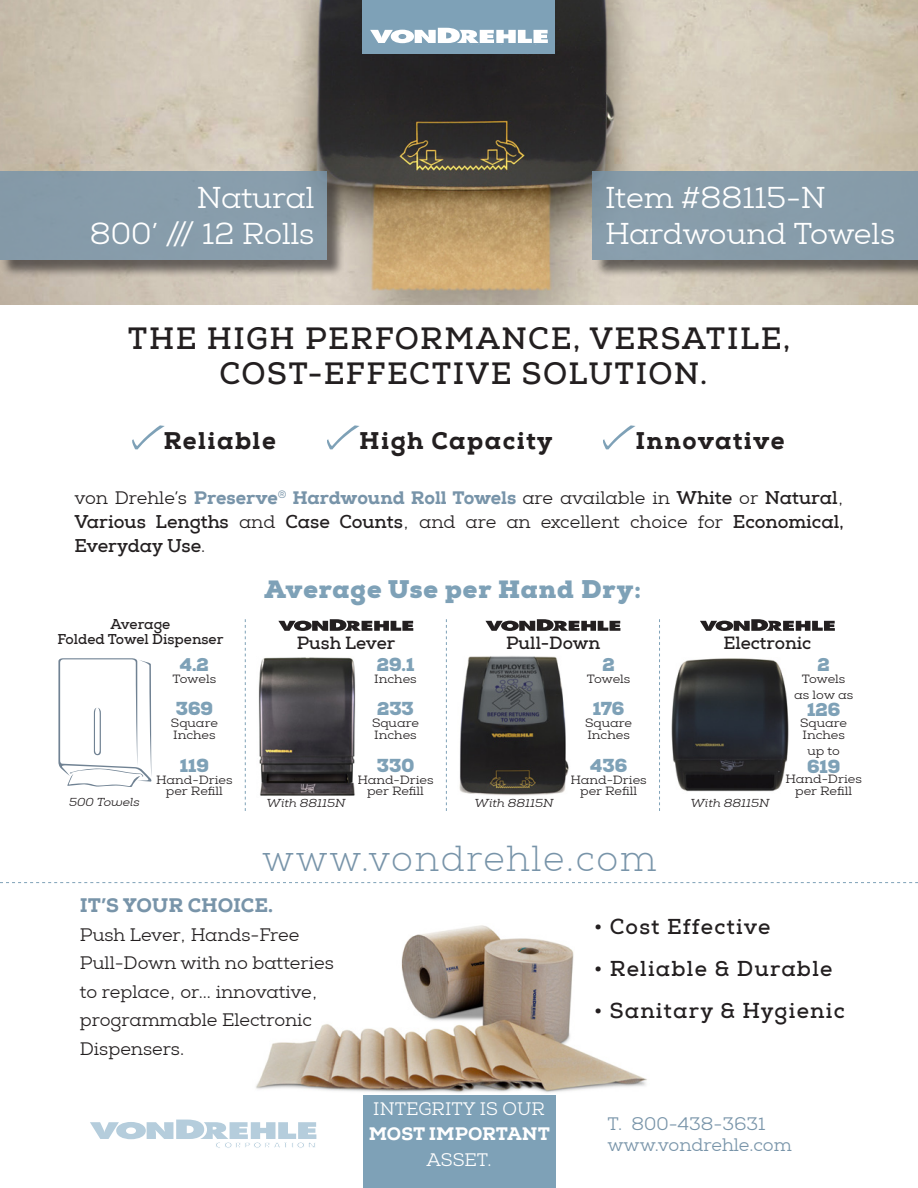
<style>
.page{position:relative;width:918px;height:1188px;background:#fff}
.page>*{position:absolute;margin:0;border:0;box-sizing:border-box;transform-origin:0 0}
.t1{font:300 36px "Nexa Slab";letter-spacing:.05em;color:#7894a9}
.t2{font:700 30px "Nexa Slab";letter-spacing:.05em;color:#231f20}
.t3{font:30px "Nexa Slab";color:#fff}
.t4{font:900 24.9px "Nexa Slab";letter-spacing:.04em;color:#7ea1b7}
.t5{font:800 24px "Nexa Slab";letter-spacing:.06em;color:#231f20}
.t6{font:700 21px "Nexa Slab";letter-spacing:.06em;color:#231f20}
.t7{font:800 19.5px "Nexa Slab";letter-spacing:-.01em;color:#7894a9}
.t8{font:900 18.3px "Nexa Slab";color:#7ea1b7}
.t9{font:18px/28.5px "Nexa Slab";color:#231f20}
.t10{font:18px "Nexa Slab";color:#7894a9}
.t11{font:18px "Nexa Slab";color:#fff}
.t12{font:800 18px "Nexa Slab";color:#fff}
.t13{font:700 17.25px "Nexa Slab";color:#231f20}
.t14{font:700 13.8px "Nexa Slab";color:#231f20}
.t15{font:11.85px "Nexa Slab";color:#231f20;scale:1.08 1}
.t16{font:italic 11.55px "Nexa Slab";color:#231f20;scale:1.08 1}
.s1{font-weight:800;color:#7894a9}
.s2{font-weight:700}
</style>
<div class="page">
<img style="left:256px;top:925px;width:391px;height:168px">
<img style="left:0;top:0;width:918px;height:304px">
<svg style="left:0;top:882px;width:918px;height:1px"></svg>
<svg style="left:90px;top:1120px;width:226px;height:28px"></svg>
<div style="left:363px;top:0;width:192px;height:54px;background:#7ea1b7"></div>
<div style="left:595px;top:173px;width:323px;height:105px;background:#231f20;opacity:.75"></div>
<div style="left:592px;top:171px;width:326px;height:88px;background:#879caa"></div>
<svg style="left:370px;top:28px;width:178px;height:15px"></svg>
<div style="left:0;top:173px;width:345px;height:105px;background:#231f20;opacity:.75"></div>
<div style="left:0;top:171px;width:327px;height:88px;background:#879cab"></div>
<svg style="left:132px;top:425px;width:33px;height:24px"></svg>
<svg style="left:327px;top:425px;width:33px;height:24px"></svg>
<svg style="left:603px;top:425px;width:33px;height:24px"></svg>
<div style="left:363px;top:1095px;width:192px;height:93px;background:#7ea1b7"></div>
<svg style="left:485px;top:619px;width:135px;height:12px"></svg>
<img style="left:459px;top:656px;width:110px;height:140px">
<img style="left:258px;top:657px;width:98px;height:139px">
<svg style="left:278px;top:619px;width:135px;height:12px"></svg>
<svg style="left:58px;top:658px;width:94px;height:129px"></svg>
<svg style="left:245px;top:619px;width:1px;height:192px"></svg>
<svg style="left:446px;top:619px;width:1px;height:192px"></svg>
<svg style="left:659px;top:619px;width:1px;height:192px"></svg>
<svg style="left:700px;top:619px;width:135px;height:12px"></svg>
<img style="left:671px;top:658px;width:118px;height:134px">
<p class="t3" style="left:197px;top:179px;width:119px">Natural</p>
<p class="t3" style="left:90px;top:215px;width:226px">800’ /// 12 Rolls</p>
<p class="t3" style="left:605px;top:179px;width:222px">Item #88115-N</p>
<p class="t3" style="left:605px;top:215px;width:292px">Hardwound Towels</p>
<p class="t2" style="left:128px;top:321px;width:664px">THE HIGH PERFORMANCE, VERSATILE,</p>
<p class="t2" style="left:219px;top:356px;width:490px">COST-EFFECTIVE SOLUTION.</p>
<p class="t5" style="left:163px;top:426px;width:114px">Reliable</p>
<p class="t5" style="left:359px;top:426px;width:195px">High Capacity</p>
<p class="t5" style="left:636px;top:426px;width:150px">Innovative</p>
<p class="t9" style="left:74px;top:486px;width:771px;line-height:24px;text-align:justify">von Drehle’s <span class="s1">Preserve</span><sup>®</sup> <span class="s1">Hardwound Roll Towels</span> are available in <span class="s2">White</span> or <span class="s2">Natural</span>, <span class="s2">Various Lengths</span> and <span class="s2">Case Counts</span>, and are an excellent choice for <span class="s2">Economical, Everyday Use</span>.</p>
<p class="t14" style="left:110px;top:616px;width:61px">Average</p>
<p class="t14" style="left:58px;top:631px;width:167px">Folded Towel Dispenser</p>
<p class="t16" style="left:69px;top:795px;width:67px">500 Towels</p>
<p class="t8" style="left:180px;top:653px;width:31px">4.2</p>
<p class="t15" style="left:173px;top:672px;width:42px">Towels</p>
<p class="t8" style="left:176px;top:697px;width:39px">369</p>
<p class="t15" style="left:171px;top:716px;width:45px">Square</p>
<p class="t15" style="left:173px;top:728px;width:41px">Inches</p>
<p class="t8" style="left:180px;top:754px;width:30px">119</p>
<p class="t15" style="left:156px;top:772px;width:72px">Hand-Dries</p>
<p class="t15" style="left:166px;top:784px;width:54px">per Refill</p>
<p class="t4" style="left:264px;top:573px;width:378px">Average Use per Hand Dry:</p>
<p class="t13" style="left:506px;top:633px;width:95px">Pull-Down</p>
<p class="t8" style="left:603px;top:653px;width:14px">2</p>
<p class="t15" style="left:587px;top:672px;width:42px">Towels</p>
<p class="t8" style="left:593px;top:697px;width:33px">176</p>
<p class="t15" style="left:585px;top:716px;width:45px">Square</p>
<p class="t15" style="left:587px;top:728px;width:41px">Inches</p>
<p class="t8" style="left:590px;top:754px;width:39px">436</p>
<p class="t15" style="left:571px;top:772px;width:72px">Hand-Dries</p>
<p class="t15" style="left:580px;top:784px;width:54px">per Refill</p>
<p class="t16" style="left:475px;top:796px;width:75px">With 88115N</p>
<p class="t13" style="left:297px;top:633px;width:100px">Push Lever</p>
<p class="t8" style="left:377px;top:653px;width:39px">29.1</p>
<p class="t15" style="left:374px;top:672px;width:41px">Inches</p>
<p class="t8" style="left:377px;top:697px;width:38px">233</p>
<p class="t15" style="left:372px;top:716px;width:45px">Square</p>
<p class="t15" style="left:374px;top:728px;width:41px">Inches</p>
<p class="t8" style="left:377px;top:754px;width:39px">330</p>
<p class="t15" style="left:357px;top:772px;width:72px">Hand-Dries</p>
<p class="t15" style="left:367px;top:784px;width:54px">per Refill</p>
<p class="t16" style="left:267px;top:796px;width:75px">With 88115N</p>
<p class="t1" style="left:262px;top:837px;width:396px">www.vondrehle.com</p>
<p class="t13" style="left:723px;top:633px;width:89px">Electronic</p>
<p class="t16" style="left:690px;top:796px;width:75px">With 88115N</p>
<p class="t8" style="left:818px;top:653px;width:14px">2</p>
<p class="t15" style="left:802px;top:672px;width:42px">Towels</p>
<p class="t15" style="left:794px;top:688px;width:57px">as low as</p>
<p class="t8" style="left:807px;top:698px;width:34px">126</p>
<p class="t15" style="left:800px;top:716px;width:45px">Square</p>
<p class="t15" style="left:803px;top:728px;width:41px">Inches</p>
<p class="t15" style="left:807px;top:744px;width:32px">up to</p>
<p class="t8" style="left:807px;top:755px;width:35px">619</p>
<p class="t15" style="left:786px;top:772px;width:72px">Hand-Dries</p>
<p class="t15" style="left:795px;top:784px;width:54px">per Refill</p>
<p class="t7" style="left:80px;top:893px;width:195px">IT’S YOUR CHOICE.</p>
<p class="t9" style="left:80px;top:921px;width:256px">Push Lever, Hands-Free<br>Pull-Down with no batteries to replace, or... innovative, programmable Electronic<br>Dispensers.</p>
<p class="t11" style="left:373px;top:1098px;width:173px">INTEGRITY IS OUR</p>
<p class="t12" style="left:369px;top:1123px;width:183px">MOST IMPORTANT</p>
<p class="t11" style="left:427px;top:1149px;width:66px">ASSET.</p>
<p class="t6" style="left:594px;top:914px;width:178px">• Cost Effective</p>
<p class="t6" style="left:594px;top:956px;width:240px">• Reliable &amp; Durable</p>
<p class="t6" style="left:594px;top:998px;width:252px">• Sanitary &amp; Hygienic</p>
<p class="t10" style="left:608px;top:1113px;width:159px">T. 800-438-3631</p>
<p class="t10" style="left:608px;top:1134px;width:186px">www.vondrehle.com</p>
</div>
